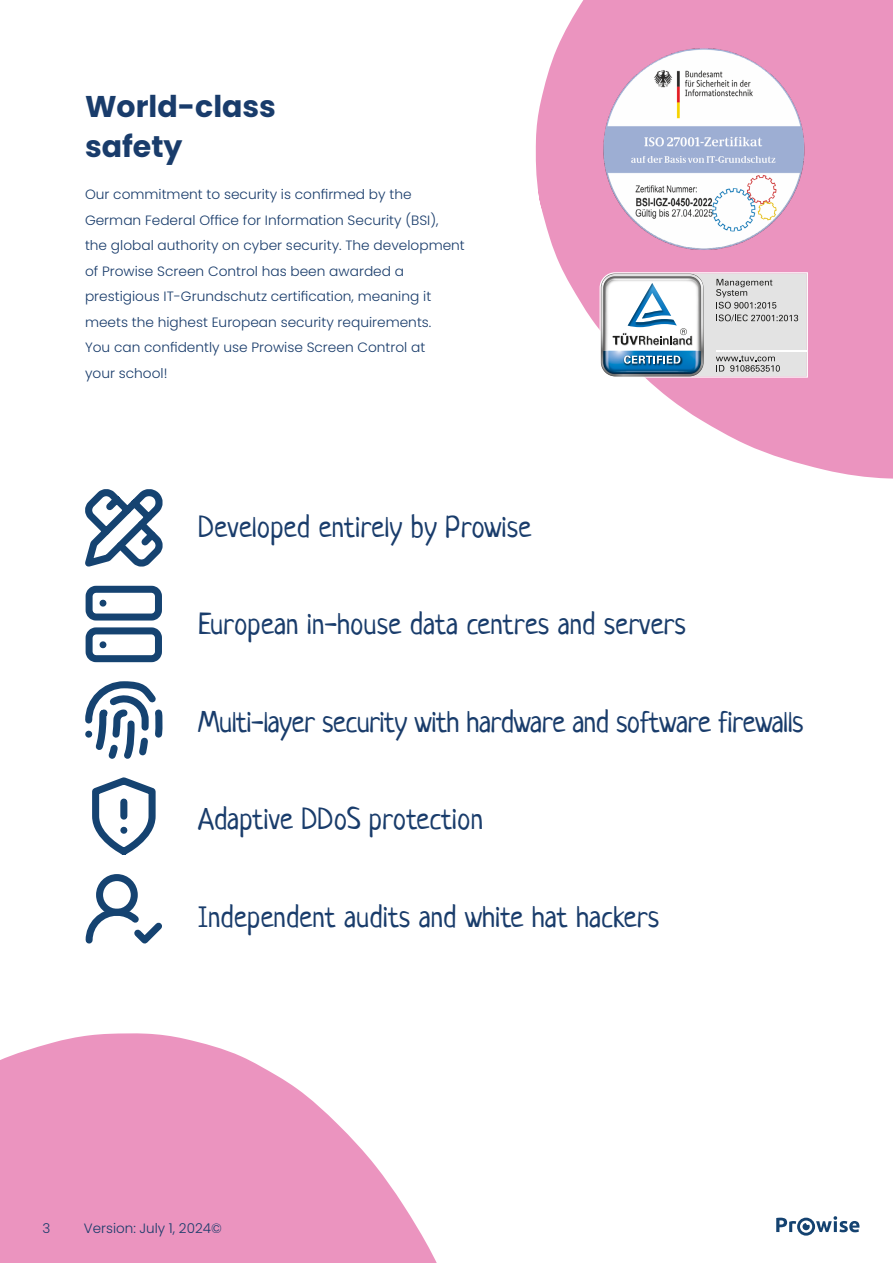
<style>
.page{position:relative;width:893px;height:1263px;background:#fff}
.page>*{position:absolute;margin:0;border:0;box-sizing:border-box;transform-origin:0 0}
.t1{font:30px "Neucha";color:#193c6b}
.t2{font:30px "Neucha";letter-spacing:-.02em;color:#193c6b}
.t3{font:700 30px/40.5px "Poppins";color:#193c6b}
.t4{font:300 13.5px/25.5px "Poppins";color:#193c6b}
</style>
<div class="page">
<svg style="left:535px;top:0;width:358px;height:479px"></svg>
<svg style="left:0;top:1033px;width:437px;height:230px;fill:#eb94bf"></svg>
<svg style="left:617px;top:0;width:276px;height:450px;background:#ec9dc4"></svg>
<div style="left:0;top:1126px;width:361px;height:137px;background:#eb94bf"></div>
<svg style="left:776px;top:1216px;width:83px;height:19px"></svg>
<img style="left:600px;top:45px;width:207px;height:208px">
<svg style="left:600px;top:272px;width:208px;height:106px"></svg>
<svg style="left:85px;top:489px;width:78px;height:78px"></svg>
<div style="left:86px;top:586px;width:76px;height:34px;border:7px solid #154371;border-radius:7px"></div>
<div style="left:86px;top:627px;width:76px;height:35px;border:7px solid #154371;border-radius:7px"></div>
<svg style="left:85px;top:681px;width:78px;height:78px"></svg>
<svg style="left:92px;top:777px;width:64px;height:78px"></svg>
<div style="left:96px;top:874px;width:42px;height:42px;border:7px solid #154371;border-radius:50%"></div>
<svg style="left:85px;top:905px;width:77px;height:39px"></svg>
<h1 class="t3" style="left:85px;top:86px;width:192px">World-class safety</h1>
<p class="t4" style="left:85px;top:182px;width:381px">Our commitment to security is confirmed by the German Federal Office for Information Security (BSI),<br>the global authority on cyber security. The development of Prowise Screen Control has been awarded a prestigious IT-Grundschutz certification, meaning it meets the highest European security requirements.<br>You can confidently use Prowise Screen Control at<br>your school!</p>
<h1 class="t1" style="left:198px;top:508px;width:335px">Developed entirely by Prowise</h1>
<h1 class="t1" style="left:198px;top:605px;width:489px">European in-house data centres and servers</h1>
<h1 class="t2" style="left:198px;top:703px;width:607px">Multi-layer security with hardware and software firewalls</h1>
<h1 class="t1" style="left:198px;top:800px;width:286px">Adaptive DDoS protection</h1>
<h1 class="t1" style="left:198px;top:898px;width:462px">Independent audits and white hat hackers</h1>
<p class="t4" style="left:43px;top:1215px;width:9px">3</p>
<p class="t4" style="left:84px;top:1215px;width:139px">Version: July 1, 2024©</p>
</div>
